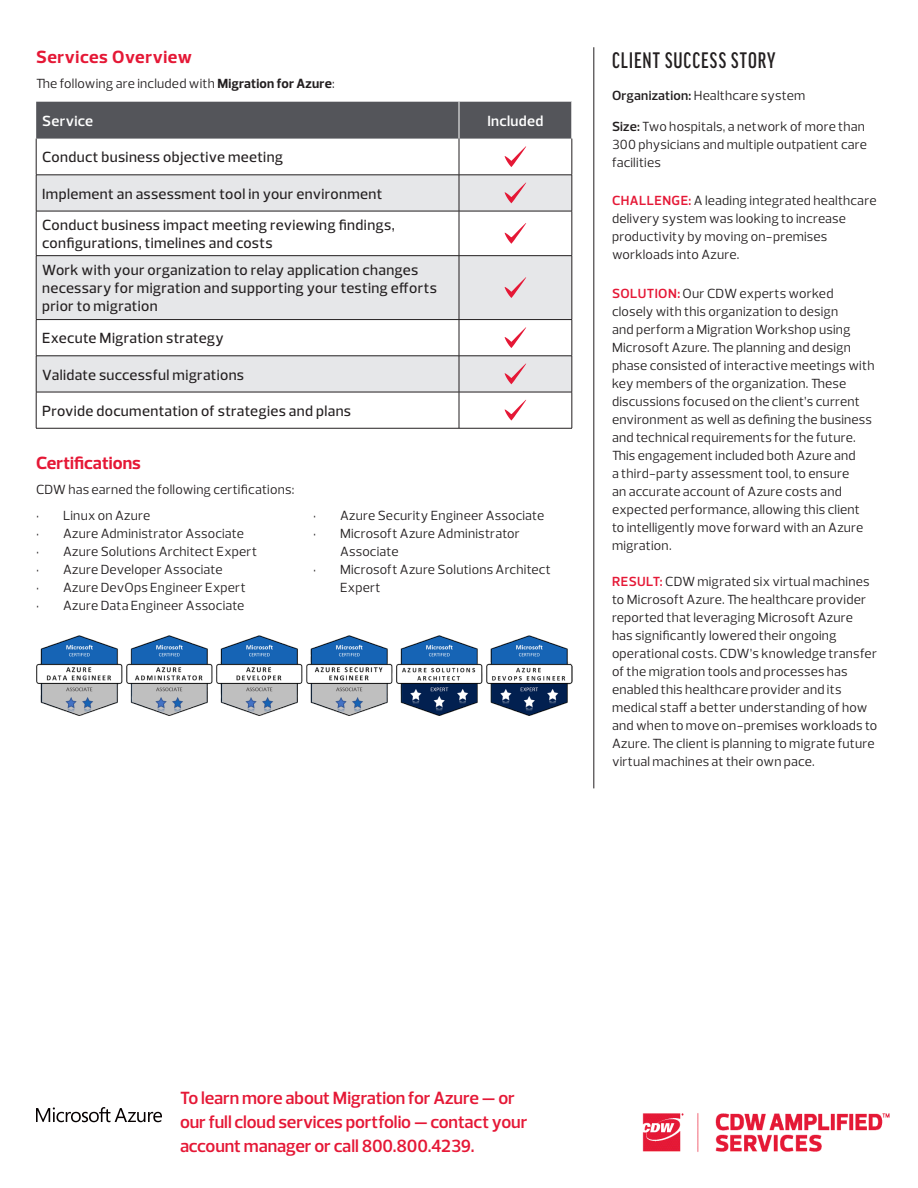
<style>
.page{position:relative;width:918px;height:1188px;background:#fff}
.page>*{position:absolute;margin:0;border:0;box-sizing:border-box;transform-origin:0 0}
.t1{font:500 extra-condensed 24px "Good Headline Pro";letter-spacing:.04em;color:#231f20}
.t2{font:600 18px/24px "Prelo";letter-spacing:-.005em;color:#e51836}
.Body{font:700 18px "Prelo";letter-spacing:.02em;color:#e51836}
.t3{font:500 15px/18px "Prelo";letter-spacing:.02em;color:#231f20}
.t4{font:600 15px "Prelo";letter-spacing:.025em;color:#fff}
.Body-2{font:13.5px/18px "Prelo";letter-spacing:.015em;color:#231f20}
.s1{font-weight:700}
.s2{font-weight:600}
.s3{font-weight:600;color:#e51836}
</style>
<div class="page">
<svg style="left:36px;top:1107px;width:126px;height:15px"></svg>
<img style="left:642px;top:1113px;width:248px;height:39px">
<div style="left:36px;top:102px;width:536px;height:37px;background:#54555a"></div>
<svg style="left:37px;top:176px;width:535px;height:216px;fill:#e6e7e9"></svg>
<hr style="left:459px;top:102px;width:1px;height:37px;background:#fff">
<hr style="left:36px;top:139px;width:1px;height:36px;background:#231f20">
<hr style="left:459px;top:139px;width:1px;height:36px;background:#231f20">
<hr style="left:572px;top:139px;width:1px;height:36px;background:#231f20">
<hr style="left:36px;top:175px;width:423px;height:1px;background:#231f20">
<hr style="left:36px;top:175px;width:1px;height:36px;background:#231f20">
<hr style="left:459px;top:175px;width:113px;height:1px;background:#231f20">
<hr style="left:459px;top:175px;width:1px;height:36px;background:#231f20">
<hr style="left:572px;top:175px;width:1px;height:36px;background:#231f20">
<hr style="left:36px;top:211px;width:423px;height:1px;background:#231f20">
<hr style="left:36px;top:211px;width:1px;height:44px;background:#231f20">
<hr style="left:459px;top:211px;width:113px;height:1px;background:#231f20">
<hr style="left:459px;top:211px;width:1px;height:44px;background:#231f20">
<hr style="left:572px;top:211px;width:1px;height:44px;background:#231f20">
<hr style="left:36px;top:255px;width:423px;height:1px;background:#231f20">
<hr style="left:36px;top:256px;width:1px;height:63px;background:#231f20">
<hr style="left:459px;top:255px;width:113px;height:1px;background:#231f20">
<hr style="left:459px;top:256px;width:1px;height:63px;background:#231f20">
<hr style="left:572px;top:256px;width:1px;height:63px;background:#231f20">
<hr style="left:36px;top:319px;width:423px;height:1px;background:#231f20">
<hr style="left:36px;top:320px;width:1px;height:36px;background:#231f20">
<hr style="left:459px;top:319px;width:113px;height:1px;background:#231f20">
<hr style="left:459px;top:320px;width:1px;height:36px;background:#231f20">
<hr style="left:572px;top:320px;width:1px;height:36px;background:#231f20">
<hr style="left:36px;top:356px;width:423px;height:1px;background:#231f20">
<hr style="left:36px;top:356px;width:1px;height:36px;background:#231f20">
<hr style="left:459px;top:356px;width:113px;height:1px;background:#231f20">
<hr style="left:459px;top:356px;width:1px;height:36px;background:#231f20">
<hr style="left:572px;top:356px;width:1px;height:36px;background:#231f20">
<hr style="left:36px;top:392px;width:423px;height:1px;background:#231f20">
<hr style="left:36px;top:392px;width:1px;height:36px;background:#231f20">
<hr style="left:459px;top:392px;width:113px;height:1px;background:#231f20">
<hr style="left:459px;top:392px;width:1px;height:36px;background:#231f20">
<hr style="left:572px;top:392px;width:1px;height:36px;background:#231f20">
<hr style="left:36px;top:428px;width:423px;height:1px;background:#231f20">
<hr style="left:459px;top:428px;width:113px;height:1px;background:#231f20">
<svg style="left:505px;top:146px;width:21px;height:21px"></svg>
<svg style="left:505px;top:183px;width:21px;height:20px"></svg>
<svg style="left:505px;top:223px;width:21px;height:21px"></svg>
<svg style="left:505px;top:277px;width:21px;height:21px"></svg>
<svg style="left:505px;top:327px;width:21px;height:21px"></svg>
<svg style="left:505px;top:364px;width:21px;height:20px"></svg>
<svg style="left:505px;top:400px;width:21px;height:21px"></svg>
<hr style="left:594px;top:47px;width:1px;height:741px;background:#231f20">
<img style="left:36px;top:635px;width:536px;height:80px">
<p class="Body" style="left:36px;top:46px;width:158px">Services Overview</p>
<p class="Body-2" style="left:36px;top:74px;width:300px">The following are included with <span class="s1">Migration for Azure</span>:</p>
<p class="t4" style="left:42px;top:112px;width:52px">Service</p>
<p class="t4" style="left:487px;top:112px;width:58px">Included</p>
<p class="t3" style="left:42px;top:148px;width:242px">Conduct business objective meeting</p>
<p class="t3" style="left:42px;top:185px;width:342px">Implement an assessment tool in your environment</p>
<p class="t3" style="left:42px;top:216px;width:354px">Conduct business impact meeting reviewing findings, configurations, timelines and costs</p>
<p class="t3" style="left:42px;top:261px;width:396px">Work with your organization to relay application changes necessary for migration and supporting your testing efforts prior to migration</p>
<p class="t3" style="left:42px;top:329px;width:183px">Execute Migration strategy</p>
<p class="t3" style="left:42px;top:366px;width:203px">Validate successful migrations</p>
<p class="t3" style="left:42px;top:402px;width:310px">Provide documentation of strategies and plans</p>
<p class="Body" style="left:36px;top:452px;width:106px">Certifications</p>
<p class="Body-2" style="left:36px;top:480px;width:260px">CDW has earned the following certifications:</p>
<p class="Body-2" style="left:36px;top:506px;width:116px">• Linux on Azure</p>
<p class="Body-2" style="left:36px;top:524px;width:209px">• Azure Administrator Associate</p>
<p class="Body-2" style="left:36px;top:542px;width:223px">• Azure Solutions Architect Expert</p>
<p class="Body-2" style="left:36px;top:560px;width:188px">• Azure Developer Associate</p>
<p class="Body-2" style="left:36px;top:578px;width:211px">• Azure DevOps Engineer Expert</p>
<p class="Body-2" style="left:36px;top:596px;width:210px">• Azure Data Engineer Associate</p>
<p class="Body-2" style="left:313px;top:506px;width:233px">• Azure Security Engineer Associate</p>
<p class="Body-2" style="left:340px;top:524px;width:181px;text-indent:-27px">• Microsoft Azure Administrator<br>Associate</p>
<p class="Body-2" style="left:340px;top:560px;width:213px;text-indent:-27px">• Microsoft Azure Solutions Architect<br>Expert</p>
<p class="t1" style="left:612px;top:49px;width:165px">CLIENT SUCCESS STORY</p>
<p class="Body-2" style="left:612px;top:86px;width:195px"><span class="s2">Organization:</span> Healthcare system</p>
<p class="Body-2" style="left:612px;top:118px;width:257px"><span class="s2">Size:</span> Two hospitals, a network of more than<br>300 physicians and multiple outpatient care facilities</p>
<p class="Body-2" style="left:612px;top:192px;width:266px"><span class="s3">CHALLENGE:</span> A leading integrated healthcare delivery system was looking to increase productivity by moving on-premises workloads into Azure.</p>
<p class="Body-2" style="left:612px;top:284px;width:264px"><span class="s3">SOLUTION:</span> Our CDW experts worked closely with this organization to design<br>and perform a Migration Workshop using Microsoft Azure. The planning and design phase consisted of interactive meetings with key members of the organization. These discussions focused on the client’s current environment as well as defining the business and technical requirements for the future.<br>This engagement included both Azure and<br>a third-party assessment tool, to ensure<br>an accurate account of Azure costs and expected performance, allowing this client to intelligently move forward with an Azure migration.</p>
<p class="Body-2" style="left:612px;top:572px;width:267px"><span class="s3">RESULT:</span> CDW migrated six virtual machines to Microsoft Azure. The healthcare provider reported that leveraging Microsoft Azure<br>has significantly lowered their ongoing operational costs. CDW’s knowledge transfer of the migration tools and processes has enabled this healthcare provider and its medical staff a better understanding of how and when to move on-premises workloads to Azure. The client is planning to migrate future virtual machines at their own pace.</p>
<h2 class="t2" style="left:180px;top:1086px;width:349px">To learn more about Migration for Azure — or our full cloud services portfolio — contact your account manager or call 800.800.4239.</h2>
</div>
